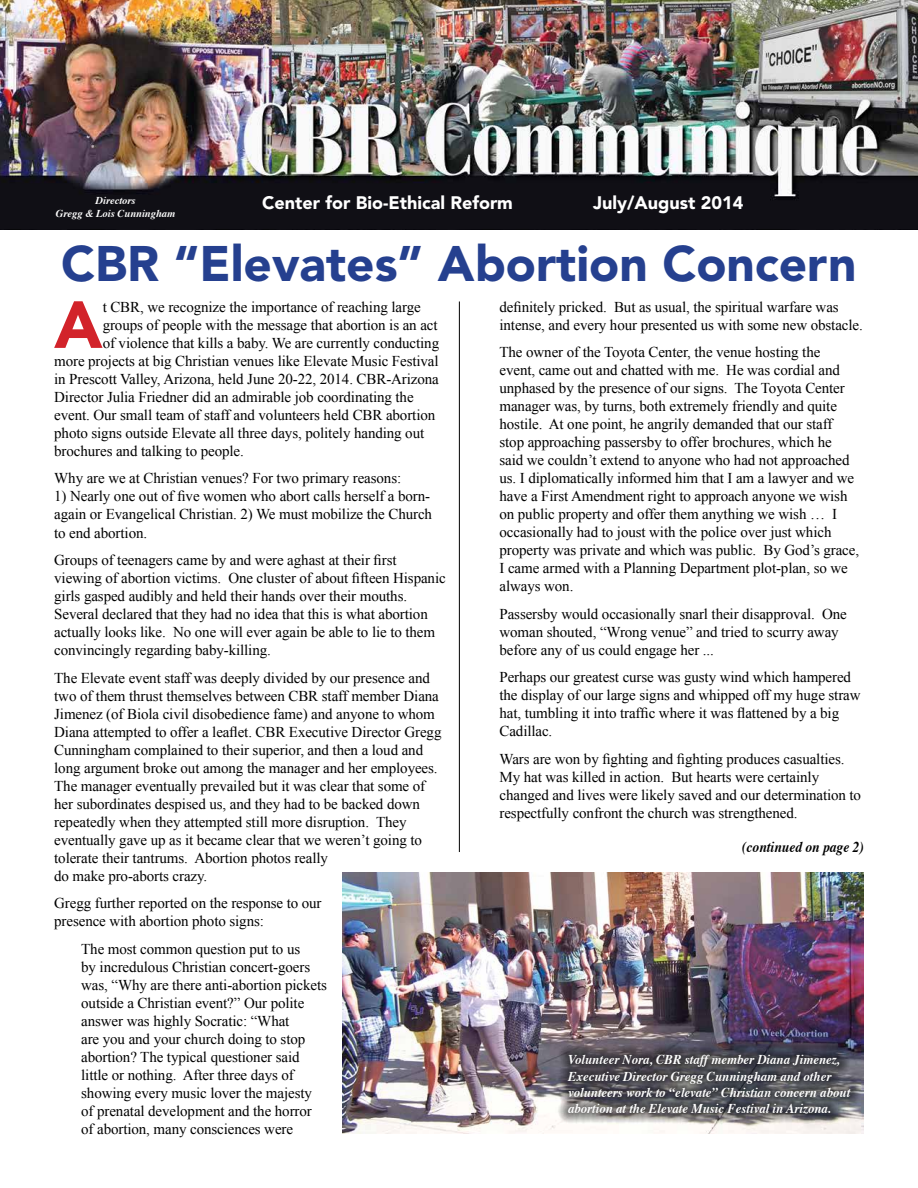
<style>
.page{position:relative;width:918px;height:1188px;background:#fff}
.page>*{position:absolute;margin:0;border:0;box-sizing:border-box;transform-origin:0 0}
.t1{font:900 65.85px "Avenir";color:#d2232a}
.t2{font:900 49.5px "Avenir";color:#25408f}
.t3{font:900 18px "Avenir";color:#fff}
.t4{font:15px/18px "Times New Roman";letter-spacing:-.005em;color:#000}
.t5{font:italic 700 15px "Times";color:#000;scale:.9 1}
.t6{font:italic 700 13.5px/16.2px "Times";color:#fff;scale:.95 1}
.t7{font:italic 700 10.5px "Times";color:#fff}
</style>
<div class="page">
<hr style="left:459px;top:302px;width:1px;height:550px;background:#000">
<img style="left:0;top:0;width:918px;height:230px">
<img style="left:343px;top:873px;width:521px;height:261px">
<svg style="left:557px;top:1044px;width:304px;height:80px;background:#58575d"></svg>
<p class="t7" style="left:96px;top:194px;width:42px">Directors</p>
<p class="t3" style="left:262px;top:192px;width:252px">Center for Bio-Ethical Reform</p>
<p class="t3" style="left:593px;top:192px;width:152px">July/August 2014</p>
<p class="t7" style="left:56px;top:207px;width:121px">Gregg &amp; Lois Cunningham</p>
<h2 class="t2" style="left:61px;top:233px;width:797px">CBR “Elevates” Abortion Concern</h2>
<p class="t4" style="left:500px;top:298px;width:365px">definitely pricked. But as usual, the spiritual warfare was intense, and every hour presented us with some new obstacle.</p>
<p class="t4" style="left:500px;top:343px;width:361px">The owner of the Toyota Center, the venue hosting the event, came out and chatted with me. He was cordial and unphased by the presence of our signs. The Toyota Center manager was, by turns, both extremely friendly and quite hostile. At one point, he angrily demanded that our staff stop approaching passersby to offer brochures, which he said we couldn’t extend to anyone who had not approached us. I diplomatically informed him that I am a lawyer and we have a First Amendment right to approach anyone we wish on public property and offer them anything we wish … I occasionally had to joust with the police over just which property was private and which was public. By God’s grace, I came armed with a Planning Department plot-plan, so we always won.</p>
<p class="t4" style="left:500px;top:605px;width:349px">Passersby would occasionally snarl their disapproval. One woman shouted, “Wrong venue” and tried to scurry away before any of us could engage her ...</p>
<p class="t4" style="left:500px;top:668px;width:363px">Perhaps our greatest curse was gusty wind which hampered the display of our large signs and whipped off my huge straw hat, tumbling it into traffic where it was flattened by a big Cadillac.</p>
<p class="t4" style="left:500px;top:749px;width:363px">Wars are won by fighting and fighting produces casualties.<br>My hat was killed in action. But hearts were certainly changed and lives were likely saved and our determination to respectfully confront the church was strengthened.</p>
<h1 class="t1" style="left:54px;top:285px;width:50px">A</h1>
<p class="t4" style="left:103px;top:298px;width:320px">t CBR, we recognize the importance of reaching large</p>
<p class="t4" style="left:103px;top:316px;width:336px">groups of people with the message that abortion is an act</p>
<p class="t4" style="left:103px;top:334px;width:338px">of violence that kills a baby. We are currently conducting</p>
<p class="t4" style="left:54px;top:352px;width:386px">more projects at big Christian venues like Elevate Music Festival</p>
<p class="t4" style="left:54px;top:370px;width:386px">in Prescott Valley, Arizona, held June 20-22, 2014. CBR-Arizona</p>
<p class="t4" style="left:54px;top:388px;width:361px">Director Julia Friedner did an admirable job coordinating the</p>
<p class="t4" style="left:54px;top:406px;width:383px">event. Our small team of staff and volunteers held CBR abortion</p>
<p class="t4" style="left:54px;top:424px;width:372px">photo signs outside Elevate all three days, politely handing out</p>
<p class="t4" style="left:54px;top:442px;width:191px">brochures and talking to people.</p>
<p class="t4" style="left:54px;top:469px;width:349px">Why are we at Christian venues? For two primary reasons:</p>
<p class="t4" style="left:54px;top:487px;width:379px">1) Nearly one out of five women who abort calls herself a born&shy;again or Evangelical Christian. 2) We must mobilize the Church to end abortion.</p>
<p class="t4" style="left:54px;top:551px;width:393px">Groups of teenagers came by and were aghast at their first viewing of abortion victims. One cluster of about fifteen Hispanic girls gasped audibly and held their hands over their mouths.<br>Several declared that they had no idea that this is what abortion actually looks like. No one will ever again be able to lie to them convincingly regarding baby-killing.</p>
<p class="t4" style="left:54px;top:668px;width:389px">The Elevate event staff was deeply divided by our presence and two of them thrust themselves between CBR staff member Diana Jimenez (of Biola civil disobedience fame) and anyone to whom Diana attempted to offer a leaflet. CBR Executive Director Gregg Cunningham complained to their superior, and then a loud and long argument broke out among the manager and her employees.<br>The manager eventually prevailed but it was clear that some of her subordinates despised us, and they had to be backed down repeatedly when they attempted still more disruption. They eventually gave up as it became clear that we weren’t going to tolerate their tantrums. Abortion photos really<br>do make pro-aborts crazy.</p>
<p class="t4" style="left:54px;top:894px;width:269px">Gregg further reported on the response to our presence with abortion photo signs:</p>
<p class="t4" style="left:81px;top:939px;width:247px">The most common question put to us<br>by incredulous Christian concert-goers was, “Why are there anti-abortion pickets outside a Christian event?” Our polite answer was highly Socratic: “What<br>are you and your church doing to stop abortion? The typical questioner said little or nothing. After three days of showing every music lover the majesty of prenatal development and the horror of abortion, many consciences were</p>
<p class="t5" style="left:742px;top:837px;width:137px">(continued on page 2)</p>
<p class="t6" style="left:568px;top:1052px;width:299px">Volunteer Nora, CBR staff member Diana Jimenez, Executive Director Gregg Cunningham and other volunteers work to “elevate” Christian concern about abortion at the Elevate Music Festival in Arizona.</p>
</div>
